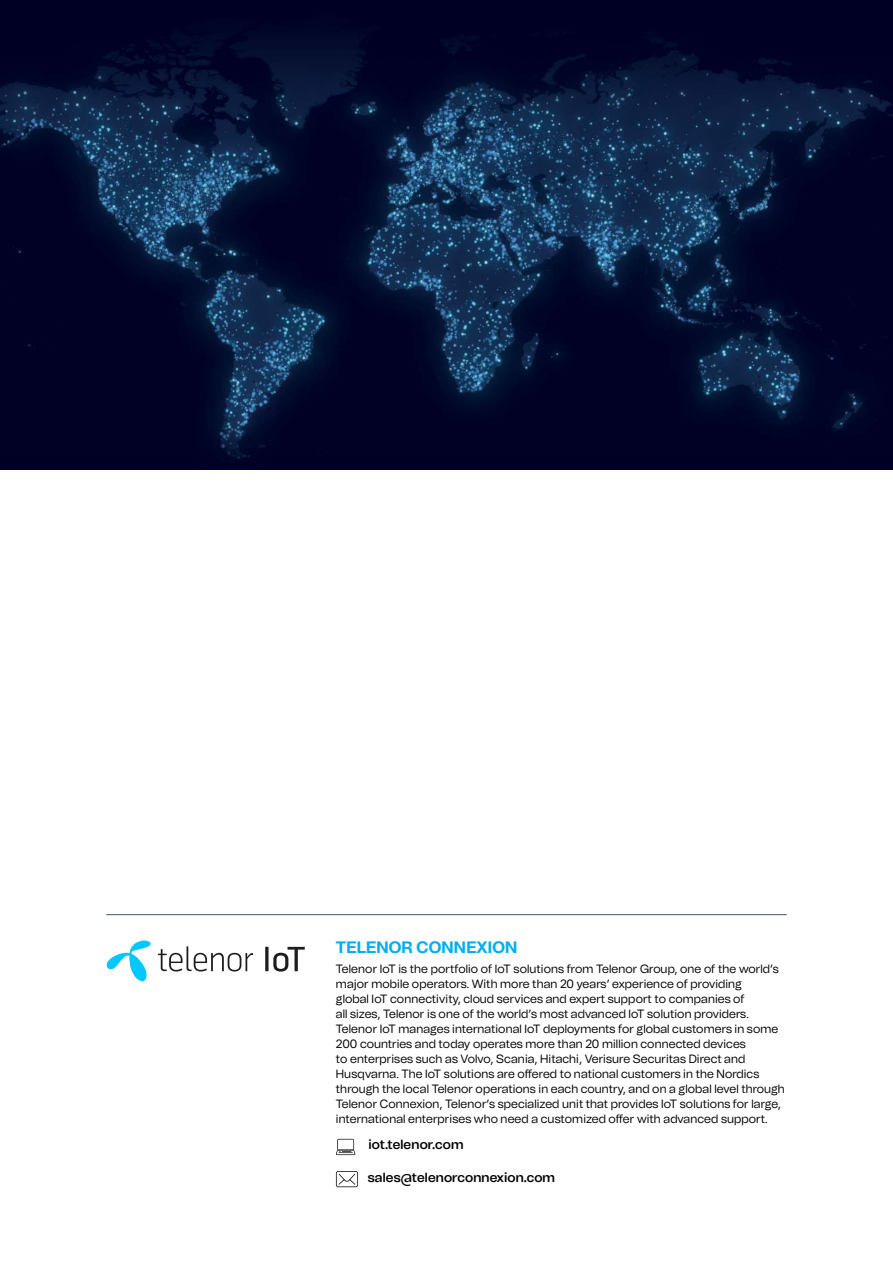
<style>
.page{position:relative;width:893px;height:1263px;background:#fff}
.page>*{position:absolute;margin:0;border:0;box-sizing:border-box;transform-origin:0 0}
.t1{font:700 16.5px "Telenor Evolution";letter-spacing:.01em;color:#00aeef}
.t2{font:500 13.2px "Telenor Evolution";letter-spacing:.01em;color:#000}
.t3{font:300 12px/15px "Telenor Evolution";letter-spacing:.01em;color:#000}
</style>
<div class="page">
<hr style="left:106px;top:914px;width:681px;height:1px;background:#455560">
<svg style="left:336px;top:1171px;width:22px;height:16px"></svg>
<svg style="left:336px;top:1139px;width:19px;height:16px"></svg>
<svg style="left:158px;top:946px;width:95px;height:25px"></svg>
<svg style="left:107px;top:940px;width:44px;height:41px"></svg>
<svg style="left:265px;top:947px;width:40px;height:24px"></svg>
<img style="left:0;top:0;width:893px;height:470px">
<h1 class="t1" style="left:336px;top:937px;width:183px">TELENOR CONNEXION</h1>
<p class="t3" style="left:336px;top:961px;width:450px">Telenor IoT is the portfolio of IoT solutions from Telenor Group, one of the world’s major mobile operators. With more than 20 years’ experience of providing<br>global IoT connectivity, cloud services and expert support to companies of<br>all sizes, Telenor is one of the world’s most advanced IoT solution providers.<br>Telenor IoT manages international IoT deployments for global customers in some 200 countries and today operates more than 20 million connected devices<br>to enterprises such as Volvo, Scania, Hitachi, Verisure Securitas Direct and Husqvarna. The IoT solutions are offered to national customers in the Nordics through the local Telenor operations in each country, and on a global level through Telenor Connexion, Telenor’s specialized unit that provides IoT solutions for large, international enterprises who need a customized offer with advanced support.</p>
<p class="t2" style="left:369px;top:1137px;width:96px">iot.telenor.com</p>
<p class="t2" style="left:368px;top:1169px;width:189px">sales@telenorconnexion.com</p>
</div>
